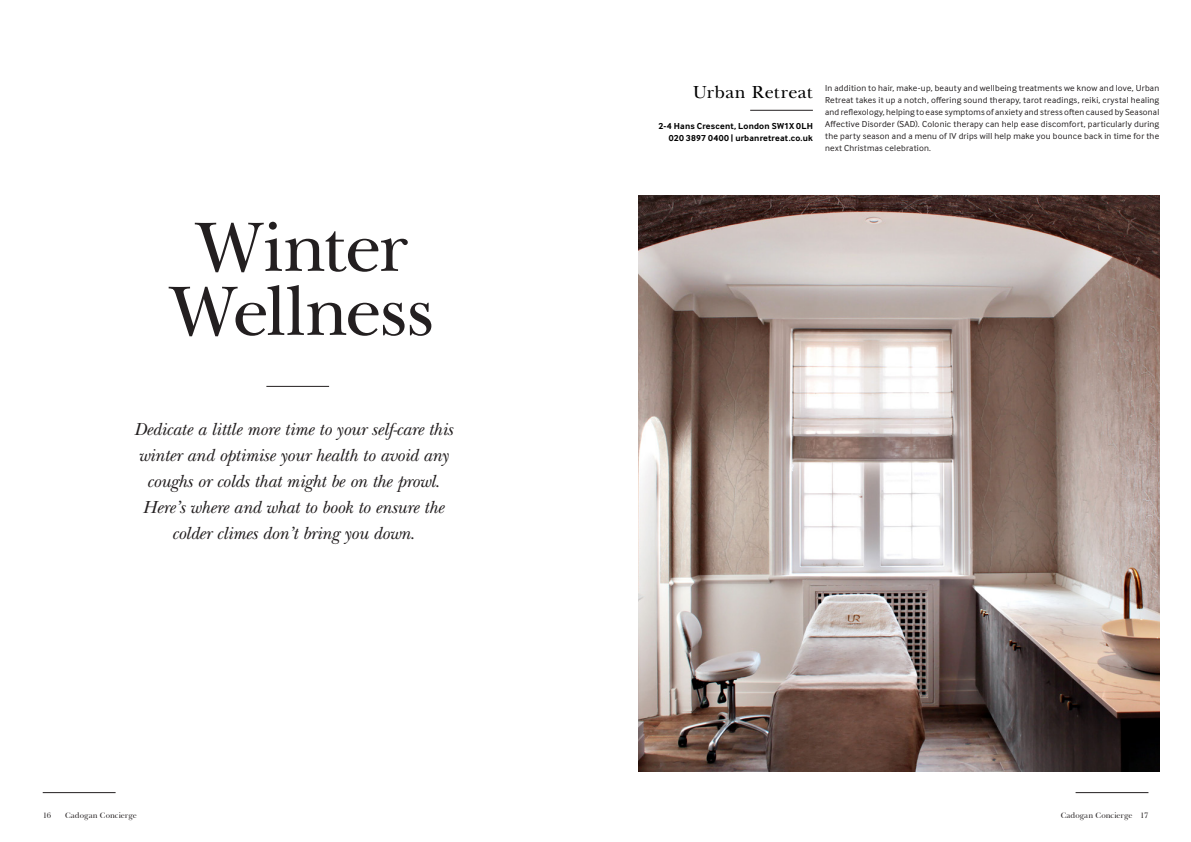
<style>
.page{position:relative;width:1191px;height:842px;background:#fff}
.page>*{position:absolute;margin:0;border:0;box-sizing:border-box;transform-origin:0 0}
.t1{font:72px/64px "New Baskervilltc TOT Rom";letter-spacing:-.02em;color:#231f20;text-align:center}
.t2{font:italic 18px/26px "New Baskervil Itc TOT";letter-spacing:-.02em;color:#231f20;text-align:center}
.Paragraph_Style_4{font:18px "New Baskervilltc TOT Rom";letter-spacing:.025em;color:#000}
.t3{font:9px/12px "Inter Face";letter-spacing:.025em;color:#231f20;text-align:justify}
.Paragraph_Style_5{font:700 9px "Inter Face";letter-spacing:.025em;color:#000}
.t4{font:8px "Baskerville BT";color:#231f20}
</style>
<div class="page">
<hr style="left:1075px;top:792px;width:73px;height:1px;background:#231f20">
<hr style="left:43px;top:792px;width:73px;height:1px;background:#231f20">
<hr style="left:266px;top:386px;width:63px;height:1px;background:#231f20">
<img style="left:638px;top:196px;width:521px;height:575px">
<hr style="left:750px;top:110px;width:63px;height:1px;background:#231f20">
<p class="t1" style="left:168px;top:217px;width:268px">Winter<br>Wellness</p>
<p class="t2" style="left:135px;top:417px;width:321px">Dedicate a little more time to your self-care this winter and optimise your health to avoid any coughs or colds that might be on the prowl.<br>Here’s where and what to book to ensure the colder climes don’t bring you down.</p>
<p class="Paragraph_Style_4" style="left:693px;top:82px;width:121px">Urban Retreat</p>
<p class="Paragraph_Style_5" style="left:658px;top:121px;width:156px">2-4 Hans Crescent, London SW1X 0LH</p>
<p class="Paragraph_Style_5" style="left:669px;top:133px;width:146px">020 3897 0400 | urbanretreat.co.uk</p>
<p class="t3" style="left:825px;top:82px;width:335px">In addition to hair, make-up, beauty and wellbeing treatments we know and love, Urban Retreat takes it up a notch, offering sound therapy, tarot readings, reiki, crystal healing and reflexology, helping to ease symptoms of anxiety and stress often caused by Seasonal Affective Disorder (SAD). Colonic therapy can help ease discomfort, particularly during the party season and a menu of IV drips will help make you bounce back in time for the next Christmas celebration.</p>
<p class="t4" style="left:43px;top:810px;width:10px">16</p>
<p class="t4" style="left:65px;top:810px;width:73px">Cadogan Concierge</p>
<p class="t4" style="left:1060px;top:810px;width:89px">Cadogan Concierge 17</p>
</div>
